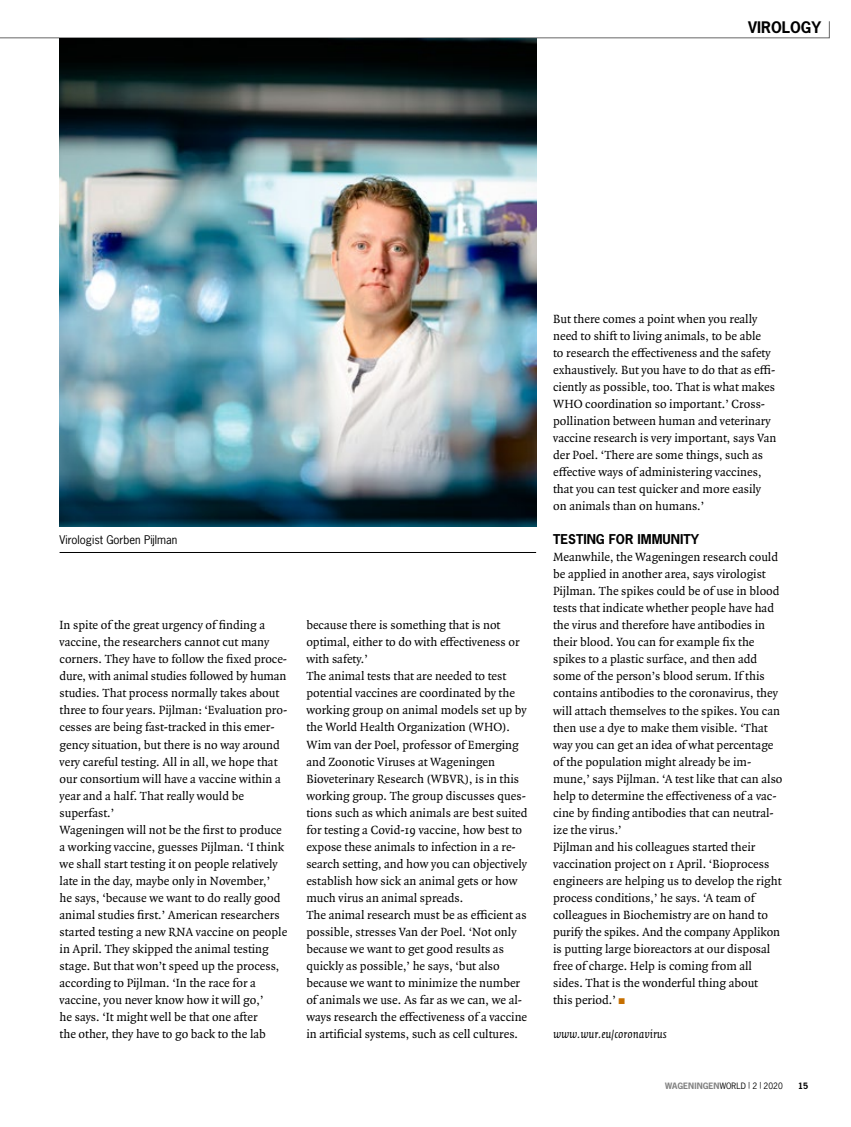
<style>
.page{position:relative;width:851px;height:1127px;background:#fff}
.page>*{position:absolute;margin:0;border:0;box-sizing:border-box;transform-origin:0 0}
.t1{font:700 15px "News Gothic Std";color:#000}
.t2{font:12.75px/17px "Quadraat OT";color:#000}
.t3{font:italic 12.75px "Quadraat OT";color:#000}
.t4{font:700 12.75px "News Gothic Std";color:#000}
.t5{font:11.25px "News Gothic Std";color:#000}
.t6{font:700 8.25px "News Gothic Std";letter-spacing:.01em;color:#818181}
.t7{font:700 8.25px "News Gothic Std";color:#000}
.s1{font-weight:400;color:#000}
</style>
<div class="page">
<svg style="left:0;top:21px;width:830px;height:18px"></svg>
<img style="left:60px;top:38px;width:476px;height:489px">
<hr style="left:60px;top:552px;width:476px;height:1px;background:#000">
<p class="t1" style="left:748px;top:17px;width:74px">VIROLOGY</p>
<p class="t5" style="left:60px;top:533px;width:119px">Virologist Gorben Pijlman</p>
<p class="t2" style="left:60px;top:617px;width:229px">In spite of the great urgency of finding a vaccine, the researchers cannot cut many corners. They have to follow the fixed proce&shy;dure, with animal studies followed by human studies. That process normally takes about three to four years. Pijlman: ‘Evaluation pro&shy;cesses are being fast-tracked in this emer&shy;gency situation, but there is no way around very careful testing. All in all, we hope that our consortium will have a vaccine within a year and a half. That really would be superfast.’<br>Wageningen will not be the first to produce a working vaccine, guesses Pijlman. ‘I think we shall start testing it on people relatively late in the day, maybe only in November,’<br>he says, ‘because we want to do really good animal studies first.’ American researchers started testing a new RNA vaccine on people in April. They skipped the animal testing stage. But that won’t speed up the process, according to Pijlman. ‘In the race for a vaccine, you never know how it will go,’<br>he says. ‘It might well be that one after<br>the other, they have to go back to the lab</p>
<p class="t2" style="left:306px;top:617px;width:223px">because there is something that is not optimal, either to do with effectiveness or with safety.’<br>The animal tests that are needed to test potential vaccines are coordinated by the working group on animal models set up by the World Health Organization (WHO).<br>Wim van der Poel, professor of Emerging and Zoonotic Viruses at Wageningen Bioveterinary Research (WBVR), is in this working group. The group discusses ques&shy;tions such as which animals are best suited for testing a Covid-19 vaccine, how best to expose these animals to infection in a re&shy;search setting, and how you can objectively establish how sick an animal gets or how much virus an animal spreads.<br>The animal research must be as efficient as possible, stresses Van der Poel. ‘Not only because we want to get good results as quickly as possible,’ he says, ‘but also because we want to minimize the number of animals we use. As far as we can, we al&shy;ways research the effectiveness of a vaccine in artificial systems, such as cell cultures.</p>
<p class="t2" style="left:553px;top:311px;width:225px">But there comes a point when you really need to shift to living animals, to be able<br>to research the effectiveness and the safety exhaustively. But you have to do that as effi&shy;ciently as possible, too. That is what makes WHO coordination so important.’ Cross&shy;pollination between human and veterinary vaccine research is very important, says Van der Poel. ‘There are some things, such as effective ways of administering vaccines, that you can test quicker and more easily on animals than on humans.’</p>
<p class="t4" style="left:553px;top:531px;width:147px">TESTING FOR IMMUNITY</p>
<p class="t2" style="left:553px;top:549px;width:231px">Meanwhile, the Wageningen research could be applied in another area, says virologist Pijlman. The spikes could be of use in blood tests that indicate whether people have had the virus and therefore have antibodies in their blood. You can for example fix the spikes to a plastic surface, and then add some of the person’s blood serum. If this contains antibodies to the coronavirus, they will attach themselves to the spikes. You can then use a dye to make them visible. ‘That way you can get an idea of what percentage of the population might already be im&shy;mune,’ says Pijlman. ‘A test like that can also help to determine the effectiveness of a vac&shy;cine by finding antibodies that can neutral&shy;ize the virus.’<br>Pijlman and his colleagues started their vaccination project on 1 April. ‘Bioprocess engineers are helping us to develop the right process conditions,’ he says. ‘A team of colleagues in Biochemistry are on hand to purify the spikes. And the company Applikon is putting large bioreactors at our disposal free of charge. Help is coming from all sides. That is the wonderful thing about<br>this period.’</p>
<p class="t3" style="left:553px;top:1027px;width:115px">www.wur.eu/coronavirus</p>
<p class="t6" style="left:665px;top:1080px;width:119px">WAGENINGEN<span class="s1">WORLD</span> <sup>|</sup> <span class="s1">2</span> <sup>|</sup> <span class="s1">2020</span></p>
<p class="t7" style="left:798px;top:1080px;width:12px">15</p>
</div>
